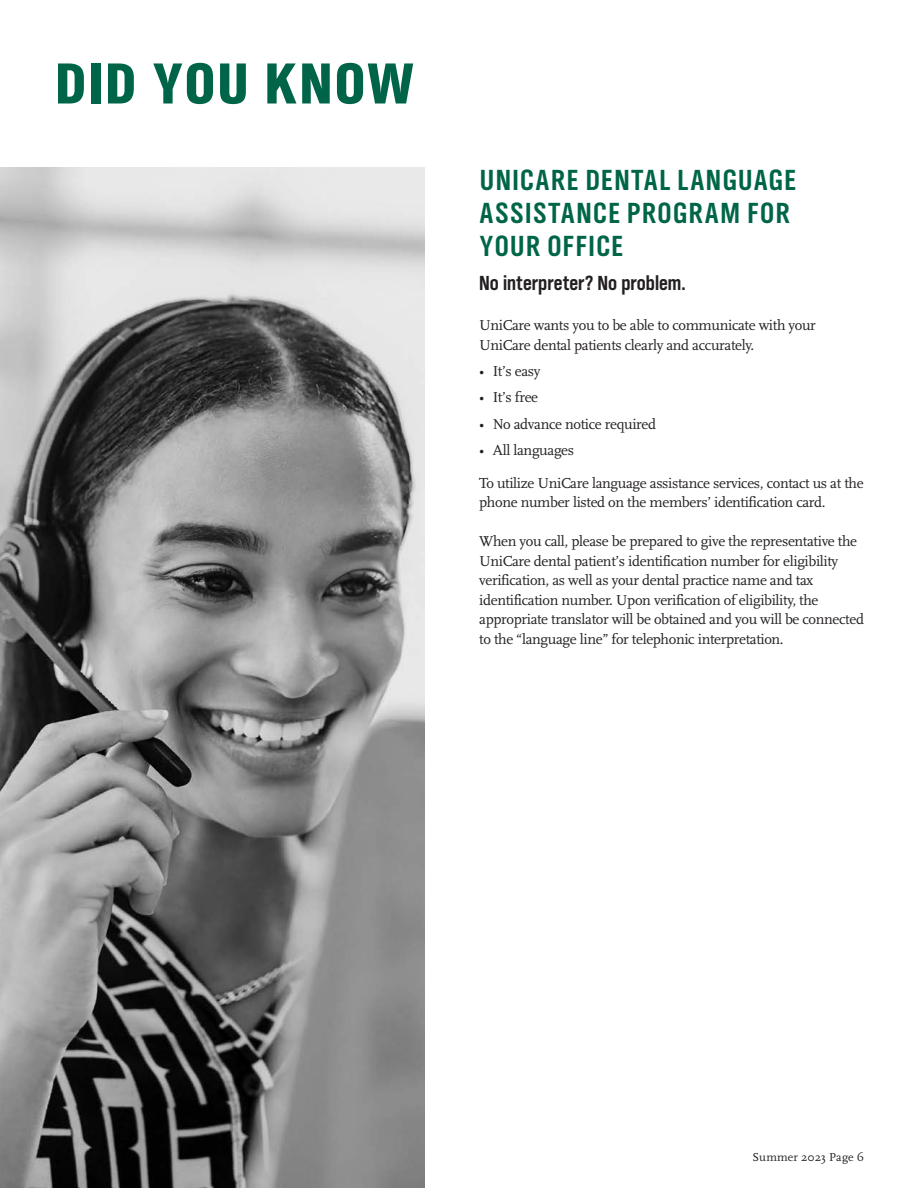
<style>
.page{position:relative;width:918px;height:1188px;background:#fff}
.page>*{position:absolute;margin:0;border:0;box-sizing:border-box;transform-origin:0 0}
.t1{font:60px "TV Nord EF Black Con";letter-spacing:.04em;color:#006548}
.t2{font:30px/33px "TV Nord EF Bold Con";letter-spacing:.05em;color:#006548}
.t3{font:21px "TV Nord EF Bold Con";color:#231f20}
.t4{font:15px/19.5px "Scala";letter-spacing:-.025em;color:#231f20}
.t5{font:12px "Scala";color:#231f20}
</style>
<div class="page">
<img style="left:0;top:167px;width:424px;height:1021px">
<h2 class="t1" style="left:55px;top:49px;width:359px">DID YOU KNOW</h2>
<h3 class="t2" style="left:480px;top:164px;width:317px">UNICARE DENTAL LANGUAGE<br>ASSISTANCE PROGRAM FOR<br>YOUR OFFICE</h3>
<h4 class="t3" style="left:479px;top:270px;width:208px">No interpreter? No problem.</h4>
<p class="t4" style="left:479px;top:316px;width:338px">UniCare wants you to be able to communicate with your<br>UniCare dental patients clearly and accurately.</p>
<p class="t4" style="left:479px;top:362px;width:63px">• It’s easy</p>
<p class="t4" style="left:479px;top:388px;width:60px">• It’s free</p>
<p class="t4" style="left:479px;top:414px;width:178px">• No advance notice required</p>
<p class="t4" style="left:479px;top:441px;width:96px">• All languages</p>
<p class="t4" style="left:479px;top:474px;width:386px">To utilize UniCare language assistance services, contact us at the phone number listed on the members’ identification card.</p>
<p class="t4" style="left:479px;top:532px;width:386px">When you call, please be prepared to give the representative the UniCare dental patient’s identification number for eligibility verification, as well as your dental practice name and tax identification number. Upon verification of eligibility, the appropriate translator will be obtained and you will be connected to the “language line” for telephonic interpretation.</p>
<p class="t5" style="left:753px;top:1150px;width:113px">Summer 2023 Page 6</p>
</div>
